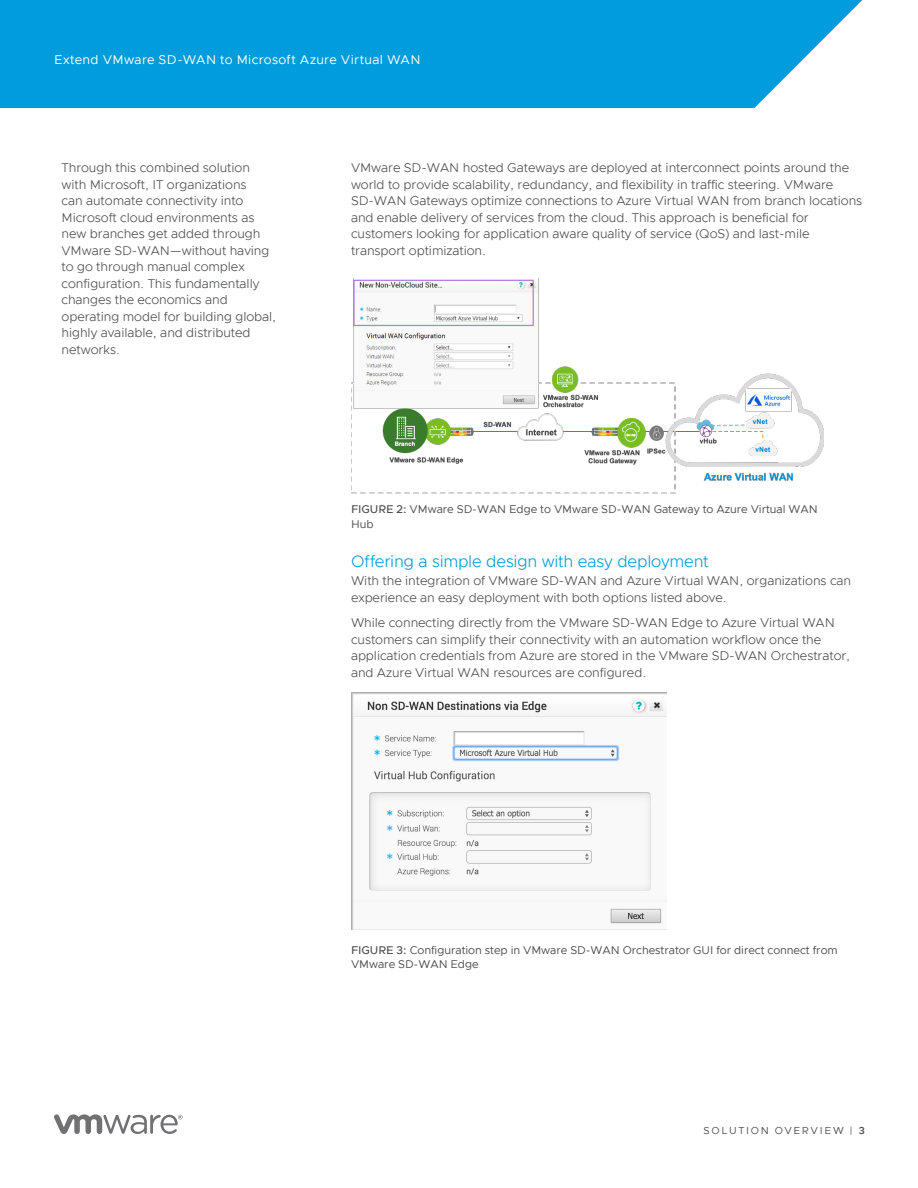
<style>
.page{position:relative;width:918px;height:1188px;background:#fff}
.page>*{position:absolute;margin:0;border:0;box-sizing:border-box;transform-origin:0 0}
._4a__SUBHEAD_1{font:300 16.5px "Metropolis";letter-spacing:-.01em;color:#009cdc}
._3a__BODY_TEXT{font:300 12.75px/16.5px "Metropolis";letter-spacing:-.005em;color:#4b4c4d}
._5b__SIDEBAR_BODY{font:300 12.75px/16.5px "Metropolis";letter-spacing:-.005em;color:#4b4c4d}
.t1{font:12.75px "Metropolis";letter-spacing:.025em;color:#fff}
._7a__CAPTION_BODY{font:11.25px/14.2px "Metropolis";letter-spacing:-.005em;color:#4b4c4d}
.t2{font:10.2px "Metropolis";letter-spacing:.165em;color:#4b4c4d}
.s1{font-weight:500}
.s2{font-weight:600}
</style>
<div class="page">
<svg style="left:54px;top:1114px;width:129px;height:20px"></svg>
<div style="left:0;top:0;width:863px;height:108px;background:#009cdc"></div>
<img style="left:351px;top:279px;width:472px;height:215px">
<img style="left:351px;top:693px;width:315px;height:237px">
<p class="t1" style="left:54px;top:52px;width:368px">Extend VMware SD-WAN to Microsoft Azure Virtual WAN</p>
<p class="_5b__SIDEBAR_BODY" style="left:62px;top:159px;width:216px">Through this combined solution with Microsoft, IT organizations<br>can automate connectivity into<br>Microsoft cloud environments as new branches get added through<br>VMware SD-WAN—without having to go through manual complex configuration. This fundamentally changes the economics and operating model for building global, highly available, and distributed networks.</p>
<p class="_3a__BODY_TEXT" style="left:351px;top:159px;width:513px">VMware SD-WAN hosted Gateways are deployed at interconnect points around the world to provide scalability, redundancy, and flexibility in traffic steering. VMware SD-WAN Gateways optimize connections to Azure Virtual WAN from branch locations and enable delivery of services from the cloud. This approach is beneficial for customers looking for application aware quality of service (QoS) and last-mile transport optimization.</p>
<p class="_7a__CAPTION_BODY" style="left:351px;top:502px;width:468px"><span class="s1">FIGURE 2:</span> VMware SD-WAN Edge to VMware SD-WAN Gateway to Azure Virtual WAN<br>Hub</p>
<p class="_4a__SUBHEAD_1" style="left:351px;top:551px;width:359px">Offering a simple design with easy deployment</p>
<p class="_3a__BODY_TEXT" style="left:351px;top:573px;width:502px">With the integration of VMware SD-WAN and Azure Virtual WAN, organizations can experience an easy deployment with both options listed above.</p>
<p class="_3a__BODY_TEXT" style="left:351px;top:615px;width:501px">While connecting directly from the VMware SD-WAN Edge to Azure Virtual WAN customers can simplify their connectivity with an automation workflow once the application credentials from Azure are stored in the VMware SD-WAN Orchestrator, and Azure Virtual WAN resources are configured.</p>
<p class="_7a__CAPTION_BODY" style="left:351px;top:943px;width:488px"><span class="s1">FIGURE 3:</span> Configuration step in VMware SD-WAN Orchestrator GUI for direct connect from<br>VMware SD-WAN Edge</p>
<p class="t2" style="left:704px;top:1124px;width:163px">SOLUTION OVERVIEW | <span class="s2">3</span></p>
</div>
